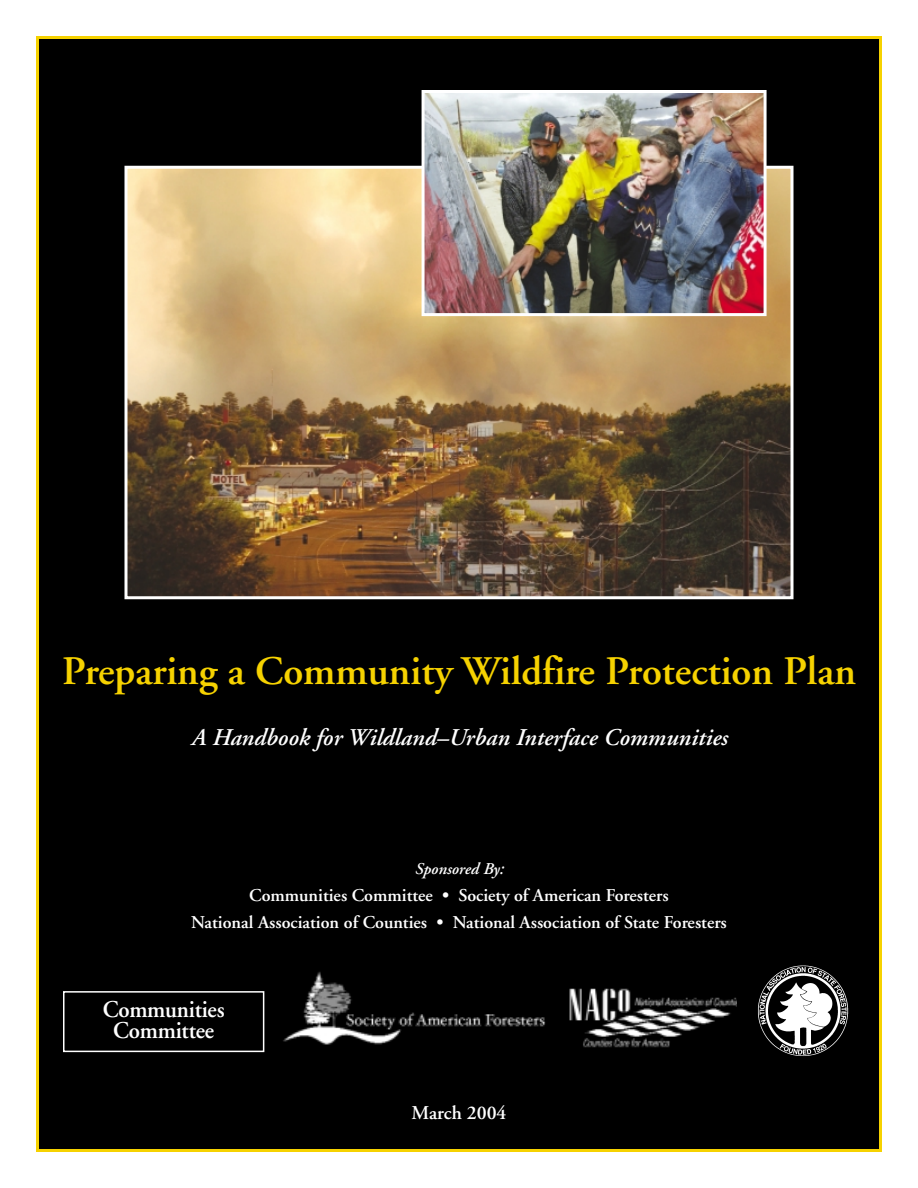
<style>
.page{position:relative;width:918px;height:1188px;background:#fff}
.page>*{position:absolute;margin:0;border:0;box-sizing:border-box;transform-origin:0 0}
.t1{font:600 40.5px "Adobe Garamond";color:#f6d200}
.t2{font:italic 600 24px "Adobe Garamond";color:#fff}
.t3{font:600 24px/21px "Adobe Garamond";letter-spacing:-.01em;color:#fff;text-align:center;scale:.95 1}
.t4{font:600 19.5px "Adobe Garamond";color:#fff}
.t5{font:600 18px/27px "Adobe Garamond";color:#fff;text-align:center}
.t6{font:italic 600 16.5px "Adobe Garamond";color:#fff}
</style>
<div class="page">
<div style="left:38px;top:38px;width:842px;height:1112px;background:#000"></div>
<img style="left:128px;top:170px;width:662px;height:425px">
<div style="left:124px;top:166px;width:670px;height:433px;border:3px solid #fff"></div>
<img style="left:426px;top:94px;width:337px;height:218px">
<div style="left:422px;top:90px;width:345px;height:226px;border:3px solid #fff"></div>
<div style="left:63px;top:991px;width:201px;height:61px;border:2px solid #fff"></div>
<img style="left:283px;top:971px;width:263px;height:74px">
<img style="left:569px;top:988px;width:167px;height:60px">
<img style="left:754px;top:962px;width:100px;height:99px;border-radius:50%">
<h1 class="t1" style="left:62px;top:654px;width:795px">Preparing a Community Wildfire Protection Plan</h1>
<h2 class="t2" style="left:191px;top:728px;width:538px">A Handbook for Wildland–Urban Interface Communities</h2>
<p class="t6" style="left:415px;top:862px;width:90px">Sponsored By:</p>
<p class="t5" style="left:191px;top:883px;width:537px">Communities Committee • Society of American Foresters<br>National Association of Counties • National Association of State Foresters</p>
<h2 class="t3" style="left:103px;top:1001px;width:130px">Communities<br>Committee</h2>
<p class="t4" style="left:411px;top:1105px;width:97px">March 2004</p>
</div>
